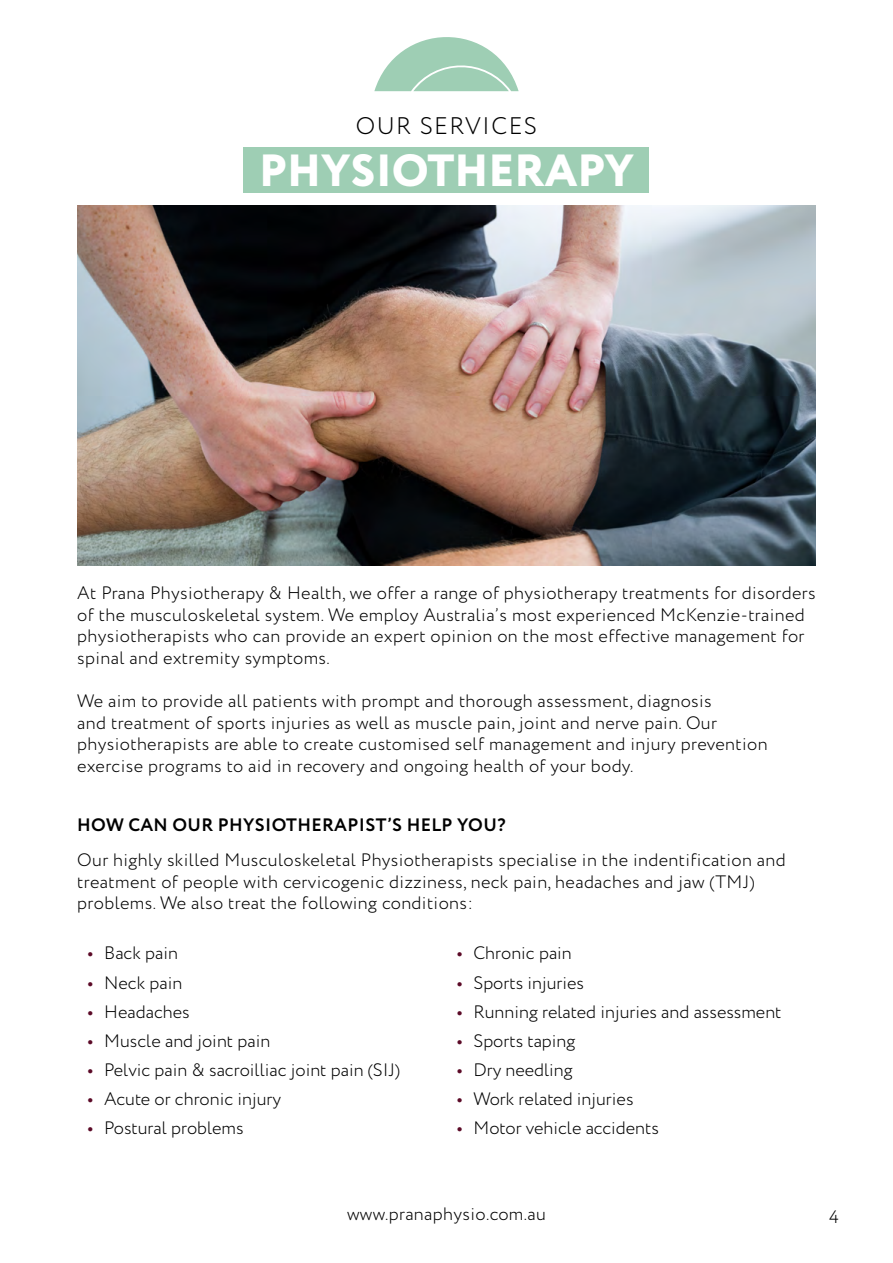
<style>
.page{position:relative;width:893px;height:1263px;background:#fff}
.page>*{position:absolute;margin:0;border:0;box-sizing:border-box;transform-origin:0 0}
.t1{font:800 45px "Circe";color:#fff}
.t2{font:300 24px "Circe";letter-spacing:.06em;color:#000}
.t3{font:300 18px/21.6px "Circe";letter-spacing:.02em;color:#000}
.t4{font:300 18px "Circe";color:#000}
.t5{font:700 18px "Circe";letter-spacing:.02em;color:#000}
.s1{font-weight:700;color:#5b0a27}
</style>
<div class="page">
<svg style="left:374px;top:37px;width:145px;height:54px"></svg>
<div style="left:243px;top:147px;width:405px;height:46px;background:#9eceb4"></div>
<img style="left:77px;top:206px;width:739px;height:359px">
<h2 class="t2" style="left:356px;top:110px;width:183px">OUR SERVICES</h2>
<h1 class="t1" style="left:259px;top:140px;width:376px">PHYSIOTHERAPY</h1>
<p class="t3" style="left:77px;top:583px;width:740px">At Prana Physiotherapy &amp; Health, we offer a range of physiotherapy treatments for disorders of the musculoskeletal system. We employ Australia’s most experienced McKenzie-trained physiotherapists who can provide an expert opinion on the most effective management for spinal and extremity symptoms.</p>
<p class="t3" style="left:77px;top:691px;width:692px">We aim to provide all patients with prompt and thorough assessment, diagnosis<br>and treatment of sports injuries as well as muscle pain, joint and nerve pain. Our physiotherapists are able to create customised self management and injury prevention exercise programs to aid in recovery and ongoing health of your body.</p>
<p class="t5" style="left:77px;top:813px;width:430px">HOW CAN OUR PHYSIOTHERAPIST’S HELP YOU?</p>
<p class="t3" style="left:77px;top:850px;width:710px">Our highly skilled Musculoskeletal Physiotherapists specialise in the indentification and treatment of people with cervicogenic dizziness, neck pain, headaches and jaw (TMJ) problems. We also treat the following conditions:</p>
<p class="t4" style="left:88px;top:941px;width:92px"><span class="s1">•</span> Back pain</p>
<p class="t4" style="left:88px;top:970px;width:96px"><span class="s1">•</span> Neck pain</p>
<p class="t4" style="left:88px;top:1000px;width:103px"><span class="s1">•</span> Headaches</p>
<p class="t4" style="left:88px;top:1029px;width:184px"><span class="s1">•</span> Muscle and joint pain</p>
<p class="t4" style="left:88px;top:1058px;width:314px"><span class="s1">•</span> Pelvic pain &amp; sacroilliac joint pain (SIJ)</p>
<p class="t4" style="left:88px;top:1087px;width:195px"><span class="s1">•</span> Acute or chronic injury</p>
<p class="t4" style="left:88px;top:1116px;width:157px"><span class="s1">•</span> Postural problems</p>
<p class="t4" style="left:457px;top:941px;width:116px"><span class="s1">•</span> Chronic pain</p>
<p class="t4" style="left:457px;top:970px;width:129px"><span class="s1">•</span> Sports injuries</p>
<p class="t4" style="left:457px;top:1000px;width:326px"><span class="s1">•</span> Running related injuries and assessment</p>
<p class="t4" style="left:457px;top:1029px;width:120px"><span class="s1">•</span> Sports taping</p>
<p class="t4" style="left:457px;top:1058px;width:117px"><span class="s1">•</span> Dry needling</p>
<p class="t4" style="left:457px;top:1087px;width:178px"><span class="s1">•</span> Work related injuries</p>
<p class="t4" style="left:457px;top:1116px;width:203px"><span class="s1">•</span> Motor vehicle accidents</p>
<p class="t3" style="left:347px;top:1204px;width:200px">www.pranaphysio.com.au</p>
<p class="t3" style="left:829px;top:1206px;width:11px">4</p>
</div>
